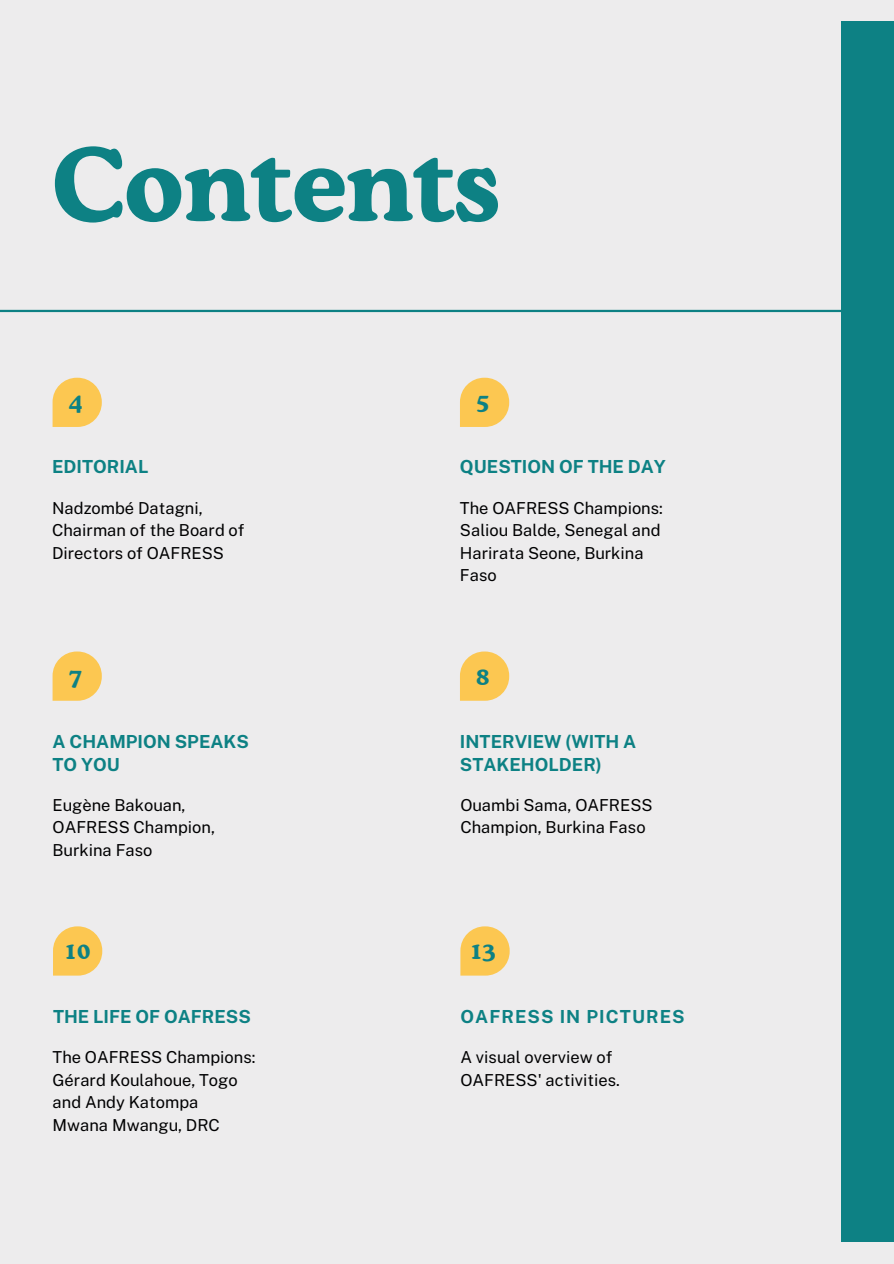
<style>
.page{position:relative;width:894px;height:1264px;background:#fff}
.page>*{position:absolute;margin:0;border:0;box-sizing:border-box;transform-origin:0 0}
.t1{font:700 100.05px "Cooper BT";color:#0d8184}
.t2{font:700 22.65px "Cooper BT";color:#0d8184}
.t3{font:700 18px/22.5px "Public Sans";color:#0d8184}
.t4{font:700 18px "Public Sans";letter-spacing:.06em;color:#0d8184}
.t5{font:16.5px/22.5px "Public Sans";color:#000001}
</style>
<div class="page">
<div style="left:0;top:0;width:893px;height:1263px;background:#edeced"></div>
<svg style="left:53px;top:378px;width:49px;height:49px"></svg>
<svg style="left:460px;top:378px;width:49px;height:49px"></svg>
<svg style="left:53px;top:651px;width:49px;height:49px"></svg>
<svg style="left:460px;top:651px;width:49px;height:49px"></svg>
<div style="left:840px;top:22px;width:53px;height:1219px;background:#0d8184"></div>
<hr style="left:0;top:310px;width:893px;height:2px;background:#0d8184">
<svg style="left:53px;top:926px;width:49px;height:49px"></svg>
<svg style="left:460px;top:926px;width:49px;height:49px"></svg>
<h1 class="t1" style="left:52px;top:122px;width:449px">Contents</h1>
<p class="t2" style="left:69px;top:387px;width:15px">4</p>
<p class="t2" style="left:476px;top:387px;width:15px">5</p>
<p class="t3" style="left:52px;top:455px;width:98px">EDITORIAL</p>
<p class="t3" style="left:460px;top:455px;width:207px">QUESTION OF THE DAY</p>
<p class="t5" style="left:52px;top:496px;width:194px">Nadzombé Datagni,<br>Chairman of the Board of<br>Directors of OAFRESS</p>
<p class="t5" style="left:460px;top:496px;width:204px">The OAFRESS Champions:<br>Saliou Balde, Senegal and<br>Harirata Seone, Burkina<br>Faso</p>
<p class="t2" style="left:69px;top:662px;width:15px">7</p>
<p class="t2" style="left:476px;top:662px;width:15px">8</p>
<h2 class="t3" style="left:53px;top:730px;width:198px">A CHAMPION SPEAKS<br>TO YOU</h2>
<h2 class="t3" style="left:460px;top:730px;width:178px">INTERVIEW (WITH A<br>STAKEHOLDER)</h2>
<p class="t5" style="left:53px;top:793px;width:164px">Eugène Bakouan,<br>OAFRESS Champion,<br>Burkina Faso</p>
<p class="t5" style="left:460px;top:793px;width:194px">Ouambi Sama, OAFRESS<br>Champion, Burkina Faso</p>
<p class="t2" style="left:64px;top:937px;width:28px">10</p>
<p class="t2" style="left:469px;top:937px;width:28px">13</p>
<h2 class="t3" style="left:53px;top:1005px;width:199px">THE LIFE OF OAFRESS</h2>
<h2 class="t4" style="left:460px;top:1006px;width:226px">OAFRESS IN PICTURES</h2>
<p class="t5" style="left:53px;top:1046px;width:204px">The OAFRESS Champions:<br>Gérard Koulahoue, Togo and Andy Katompa<br>Mwana Mwangu, DRC</p>
<p class="t5" style="left:460px;top:1046px;width:161px">A visual overview of<br>OAFRESS' activities.</p>
</div>
